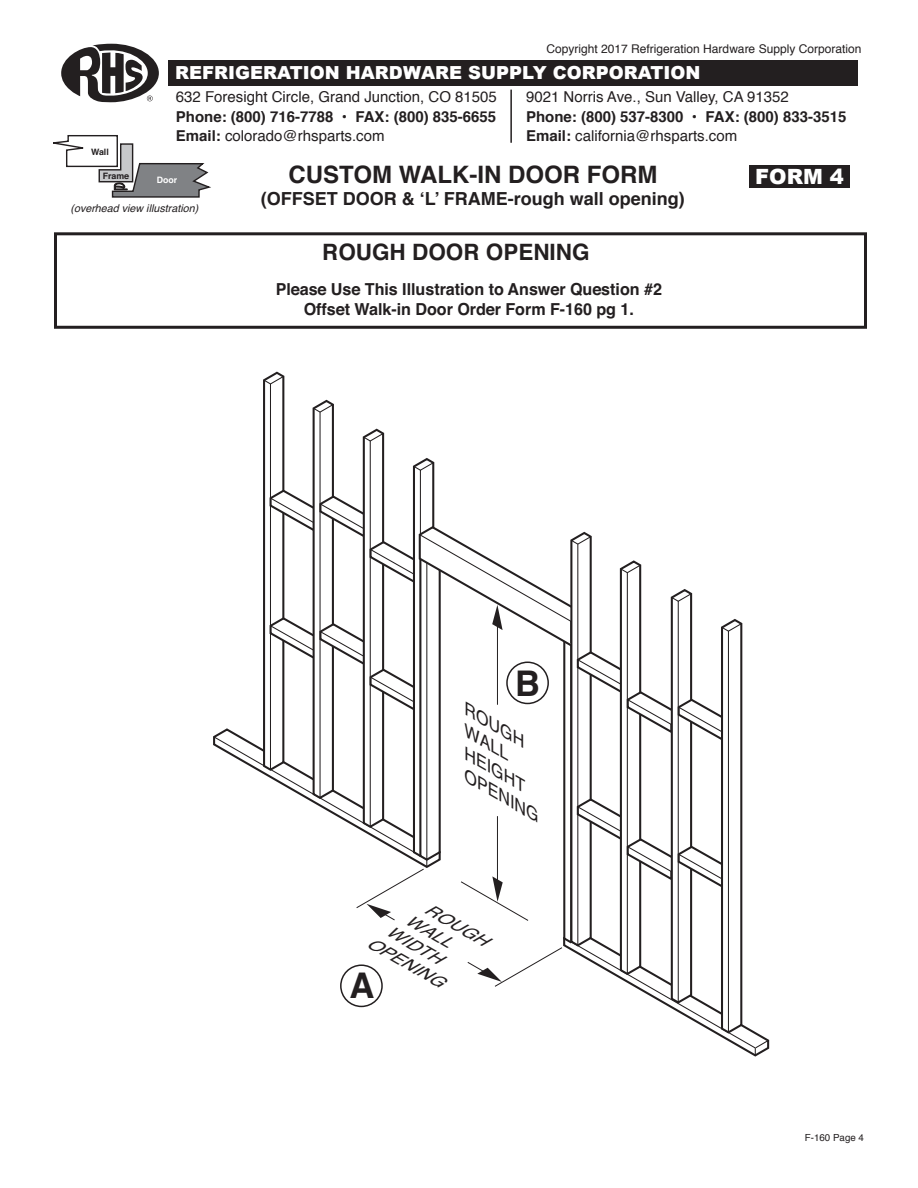
<style>
.page{position:relative;width:918px;height:1188px;background:#fff}
.page>*{position:absolute;margin:0;border:0;box-sizing:border-box;transform-origin:0 0}
.t1{font:700 35.4px "Helvetica";color:#231f20}
.t2{font:700 24px "Helvetica";color:#231f20}
.t3{font:700 22.5px "Helvetica";color:#231f20}
.t4{font:900 21px "Arial";color:#fff}
.t5{font:900 18px "Arial";color:#fff}
.t6{font:700 18px "Helvetica";color:#231f20}
.t7{font:700 16.5px/19.8px "Helvetica";letter-spacing:-.005em;color:#231f20;text-align:center}
.t8{font:italic 16.05px "Helvetica";color:#231f20;scale:1.15 1}
.t9{font:700 15px/19.5px "Helvetica";color:#231f20}
.t10{font:15px "Helvetica";color:#231f20}
.t11{font:12px "Helvetica";color:#231f20}
.t12{font:italic 10.8px "Helvetica";color:#231f20}
.t13{font:9.75px "Helvetica";color:#231f20}
.t14{font:700 8.85px "Helvetica";color:#231f20}
.t15{font:700 8.85px "Helvetica";color:#fff}
.s1{font-weight:400}
</style>
<div class="page">
<div style="left:168px;top:60px;width:690px;height:26px;background:#231f20"></div>
<svg style="left:61px;top:44px;width:98px;height:58px"></svg>
<hr style="left:510px;top:90px;width:2px;height:53px;background:#231f20">
<div style="left:749px;top:165px;width:101px;height:23px;background:#231f20"></div>
<svg style="left:213px;top:371px;width:557px;height:686px"></svg>
<div style="left:54px;top:232px;width:813px;height:97px;border:3px solid #231f20"></div>
<div style="left:340px;top:964px;width:43px;height:43px;border:2px solid #231f20;border-radius:50%"></div>
<div style="left:503px;top:657px;width:49px;height:51px;background:#fff;border-radius:50%"></div>
<div style="left:506px;top:662px;width:43px;height:42px;border:2px solid #231f20;border-radius:50%"></div>
<svg style="left:53px;top:135px;width:157px;height:63px"></svg>
<p class="t11" style="left:547px;top:40px;width:316px">Copyright 2017 Refrigeration Hardware Supply Corporation</p>
<p class="t5" style="left:175px;top:60px;width:527px">REFRIGERATION HARDWARE SUPPLY CORPORATION</p>
<p class="t10" style="left:526px;top:86px;width:264px">9021 Norris Ave., Sun Valley, CA 91352</p>
<p class="t9" style="left:526px;top:107px;width:322px">Phone: (800) 537-8300 • FAX: (800) 833-3515<br>Email: <span class="s1">california@rhsparts.com</span></p>
<h2 class="t2" style="left:289px;top:155px;width:370px">CUSTOM WALK-IN DOOR FORM</h2>
<h3 class="t4" style="left:830px;top:161px;width:16px">1</h3>
<p class="t6" style="left:261px;top:184px;width:426px">(OFFSET DOOR &amp; ‘L’ FRAME-rough wall opening)</p>
<p class="t10" style="left:176px;top:86px;width:322px">632 Foresight Circle, Grand Junction, CO 81505</p>
<p class="t9" style="left:176px;top:107px;width:322px">Phone: (800) 716-7788 • FAX: (800) 835-6655<br>Email: <span class="s1">colorado@rhsparts.com</span></p>
<p class="t14" style="left:91px;top:145px;width:19px">Wall</p>
<p class="t14" style="left:103px;top:169px;width:28px">Frame</p>
<p class="t12" style="left:71px;top:199px;width:129px">(overhead view illustration)</p>
<h3 class="t4" style="left:755px;top:161px;width:90px">FORM 4</h3>
<p class="t15" style="left:157px;top:173px;width:22px">Door</p>
<h3 class="t3" style="left:322px;top:234px;width:269px">ROUGH DOOR OPENING</h3>
<p class="t7" style="left:276px;top:280px;width:388px">Please Use This Illustration to Answer Question #2<br>Offset Walk-in Door Order Form F-160 pg 1.</p>
<h1 class="t1" style="left:515px;top:655px;width:26px">B</h1>
<p class="t8" style="left:474px;top:698px;width:62px;rotate:30deg">ROUGH</p>
<p class="t8" style="left:474px;top:721px;width:45px;rotate:30deg">WALL</p>
<p class="t8" style="left:474px;top:743px;width:62px;rotate:30deg">HEIGHT</p>
<p class="t8" style="left:474px;top:765px;width:76px;rotate:30deg">OPENING</p>
<p class="t8" style="left:432px;top:897px;width:62px;rotate:30deg">ROUGH</p>
<p class="t8" style="left:413px;top:908px;width:45px;rotate:30deg">WALL</p>
<p class="t8" style="left:394px;top:919px;width:54px;rotate:30deg">WIDTH</p>
<p class="t8" style="left:374px;top:930px;width:76px;rotate:30deg">OPENING</p>
<h1 class="t1" style="left:349px;top:957px;width:26px">A</h1>
<p class="t13" style="left:805px;top:1130px;width:61px">F-160 Page 4</p>
</div>
